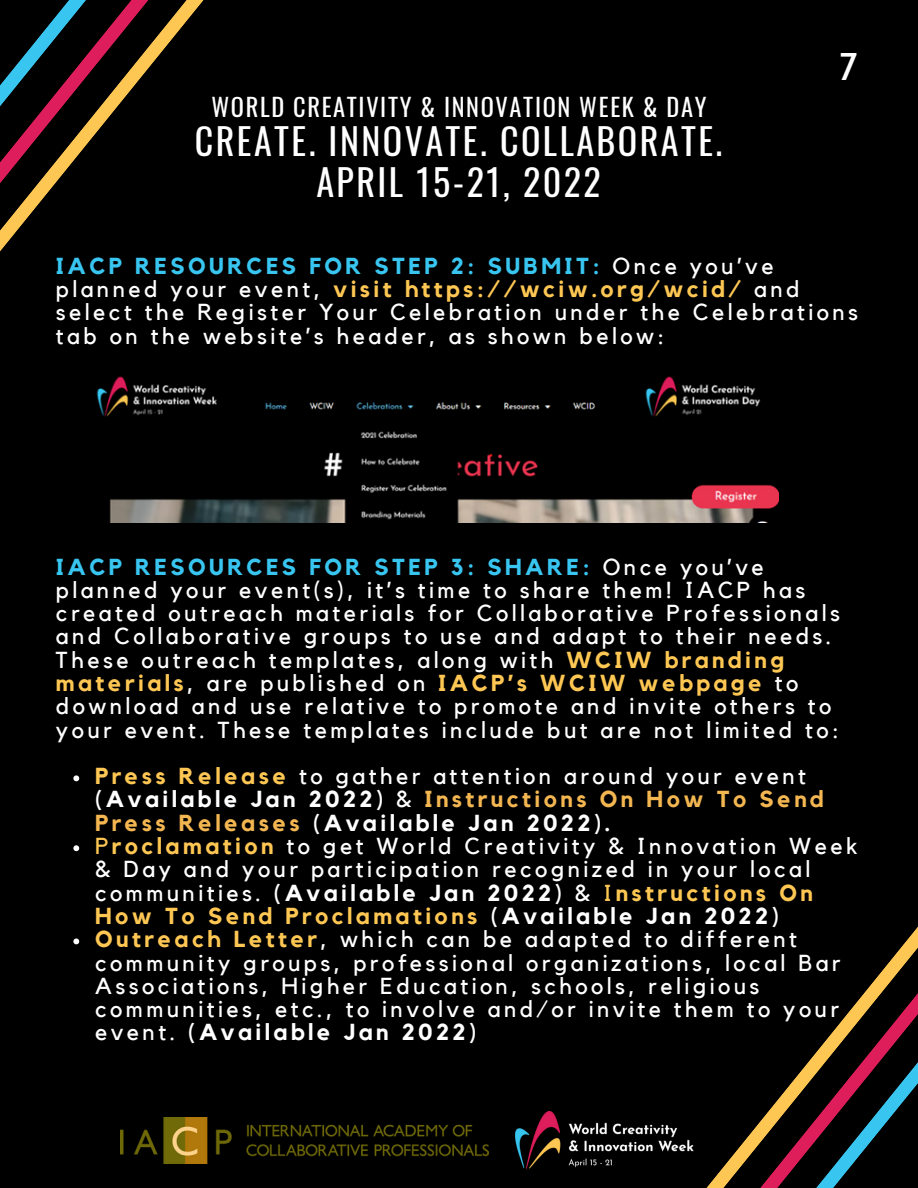
<style>
.page{position:relative;width:918px;height:1188px;background:#000}
.page>*{position:absolute;margin:0;border:0;box-sizing:border-box;transform-origin:0 0}
.t1{font:38.4px "Kollektif";color:#fff}
.t2{font:36px "Oswald";letter-spacing:.07em;color:#fff}
.t3{font:24.45px "Oswald";letter-spacing:.07em;color:#fff}
.t4{font:23.1px/23.2px "Kollektif";letter-spacing:.15em;color:#fff}
.t5{font:700 23.1px/23.2px "Kollektif";letter-spacing:.15em;color:#fff}
.s1{font-weight:700;color:#38c6f1}
.s2{font-weight:700;color:#fec753}
.s3{color:#fec753}
.s4{font-weight:400}
.s5{color:#f3b650}
.s6{font-weight:700}
</style>
<div class="page">
<svg style="left:0;top:0;width:204px;height:241px"></svg>
<svg style="left:693px;top:1145px;width:46px;height:43px"></svg>
<svg style="left:739px;top:927px;width:179px;height:261px"></svg>
<img style="left:516px;top:1111px;width:177px;height:58px">
<img style="left:121px;top:1117px;width:368px;height:46px">
<img style="left:96px;top:376px;width:682px;height:147px">
<svg style="left:73px;top:775px;width:6px;height:6px"></svg>
<svg style="left:73px;top:845px;width:6px;height:6px"></svg>
<svg style="left:73px;top:939px;width:6px;height:5px"></svg>
<p class="t3" style="left:211px;top:88px;width:497px">WORLD CREATIVITY &amp; INNOVATION WEEK &amp; DAY</p>
<p class="t2" style="left:195px;top:114px;width:529px">CREATE. INNOVATE. COLLABORATE.</p>
<p class="t2" style="left:316px;top:154px;width:286px">APRIL 15-21, 2022</p>
<p class="t1" style="left:840px;top:49px;width:20px">7</p>
<p class="t4" style="left:56px;top:255px;width:804px"><span class="s1">IACP RESOURCES FOR STEP 2: SUBMIT:</span> Once you’ve planned your event, <span class="s2">visit https://wciw.org/wcid/</span> and select the Register Your Celebration under the Celebrations tab on the website’s header, as shown below:</p>
<p class="t4" style="left:56px;top:556px;width:786px"><span class="s1">IACP RESOURCES FOR STEP 3: SHARE:</span> Once you’ve planned your event(s), it’s time to share them! IACP has created outreach materials for Collaborative Professionals and Collaborative groups to use and adapt to their needs.<br>These outreach templates, along with <span class="s2">WCIW branding materials</span>, are published on <span class="s2">IACP’s WCIW webpage</span> to download and use relative to promote and invite others to your event. These templates include but are not limited to:</p>
<p class="t5" style="left:95px;top:765px;width:730px"><span class="s3">Press Release</span> <span class="s4">to gather attention around your event </span>(Available Jan 2022) <span class="s4">&amp;</span> <span class="s5">Instructions On How To Send<br>Press Releases</span> (Available Jan 2022).</p>
<p class="t4" style="left:95px;top:835px;width:764px"><span class="s3">P</span><span class="s2">roclamation</span> to get World Creativity &amp; Innovation Week &amp; Day and your participation recognized in your local communities. <span class="s6">(Available Jan 2022)</span> &amp; <span class="s3">I</span><span class="s2">nstructions On How To Send Proclamations</span> <span class="s6">(Available Jan 2022)</span></p>
<p class="t4" style="left:95px;top:928px;width:747px"><span class="s2">Outreach Letter</span>, which can be adapted to different community groups, professional organizations, local Bar Associations, Higher Education, schools, religious communities, etc., to involve and/or invite them to your event. <span class="s6">(Available Jan 2022)</span></p>
</div>
